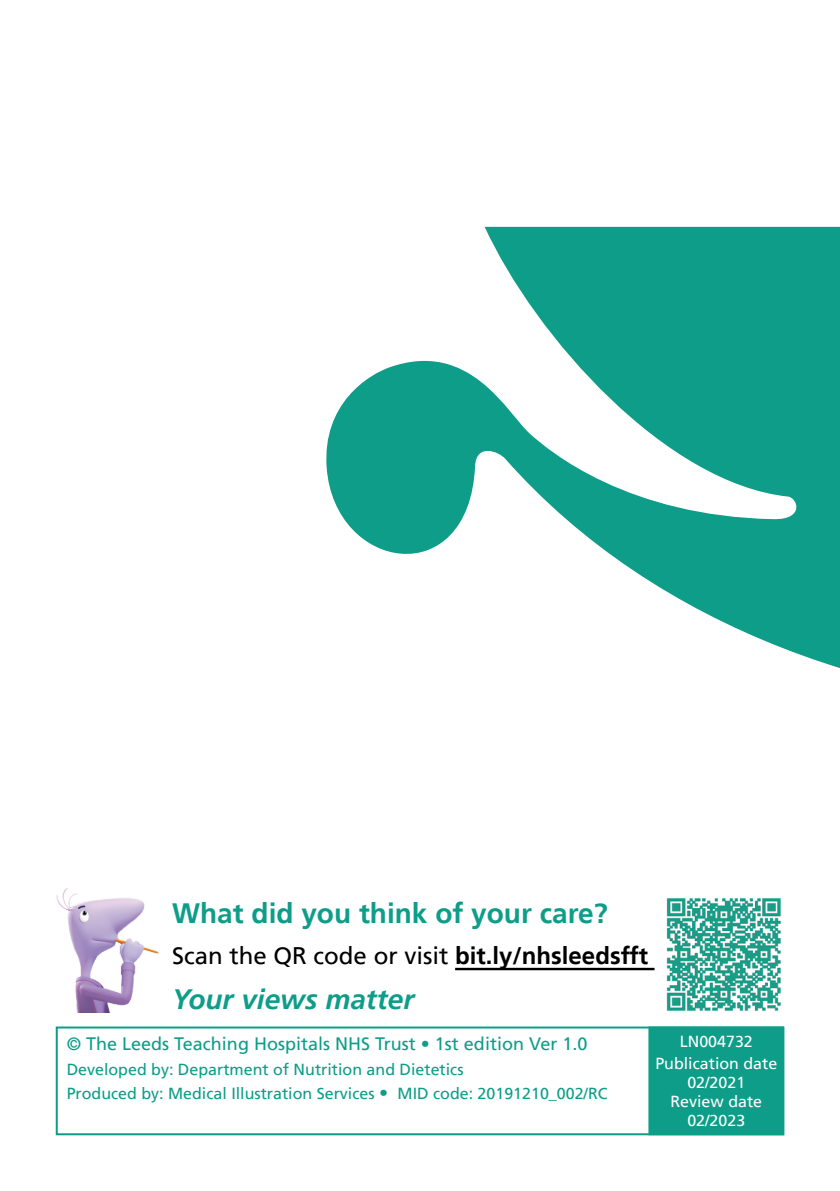
<style>
.page{position:relative;width:840px;height:1191px;background:#fff}
.page>*{position:absolute;margin:0;border:0;box-sizing:border-box;transform-origin:0 0}
.Main_Headings{font:700 28px "Frutiger LT";color:#0d9d88}
.Main_Headings-2{font:italic 700 28px "Frutiger LT";color:#0d9d88}
.Body_Text{font:24px "Frutiger LT";color:#000}
.t1{font:18px "Frutiger LT";color:#0d9d88}
.t2{font:16px/24.4px "Frutiger LT";color:#0d9d88}
.t3{font:16px/19.2px "Frutiger LT";color:#fff;text-align:center}
.s1{font-weight:700}
.s2{font-size:18px}
</style>
<div class="page">
<div style="left:56px;top:1026px;width:727px;height:109px;border:2px solid #0d9d88"></div>
<div style="left:648px;top:1026px;width:135px;height:109px;background:#0d9d88;border:2px solid #0d9d88"></div>
<svg style="left:326px;top:227px;width:513px;height:441px;fill:#0d9d88"></svg>
<img style="left:56px;top:888px;width:103px;height:125px">
<hr style="left:455px;top:967px;width:199px;height:3px;background:#000">
<img style="left:666px;top:898px;width:115px;height:113px">
<p class="Main_Headings" style="left:172px;top:896px;width:437px">What did you think of your care?</p>
<p class="Body_Text" style="left:172px;top:941px;width:477px">Scan the QR code or visit <span class="s1">bit.ly/nhsleedsfft</span></p>
<p class="Main_Headings-2" style="left:172px;top:983px;width:243px">Your views matter</p>
<p class="t1" style="left:67px;top:1032px;width:522px">© The Leeds Teaching Hospitals NHS Trust • 1st edition Ver 1.0</p>
<p class="t2" style="left:67px;top:1056px;width:542px">Developed by: Department of Nutrition and Dietetics<br>Produced by: Medical Illustration Services <span class="s2">•</span> MID code: 20191210_002/RC</p>
<p class="t3" style="left:655px;top:1030px;width:123px;line-height:22px">LN004732<br>Publication date</p>
<p class="t3" style="left:670px;top:1073px;width:93px">02/2021<br>Review date<br>02/2023</p>
</div>
